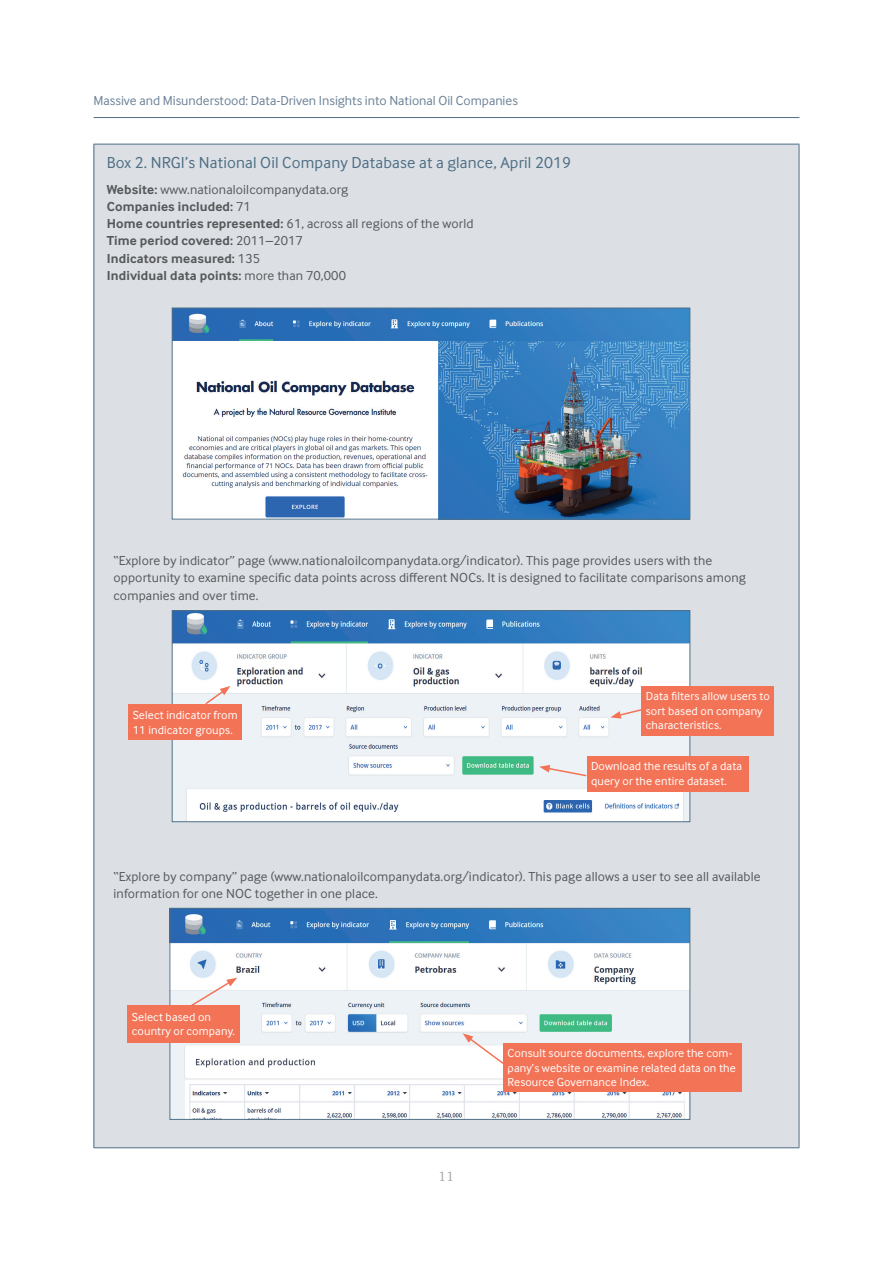
<style>
.page{position:relative;width:893px;height:1263px;background:#fff}
.page>*{position:absolute;margin:0;border:0;box-sizing:border-box;transform-origin:0 0}
.t1{font:16.5px "Inter Face";letter-spacing:.01em;color:#4f6f85}
.t2{font:13.5px/17.2px "Inter Face";letter-spacing:.01em;color:#57585a}
.t3{font:700 13.5px/17.2px "Inter Face";letter-spacing:.01em;color:#57585a}
.t4{font:13.5px "Inter Face";color:#6d8297}
.t5{font:13.5px "DTL Documenta T";color:#a8a9ad}
.t6{font:12px/14.4px "Inter Face";letter-spacing:.01em;color:#fff}
.s1{font-weight:400}
</style>
<div class="page">
<hr style="left:94px;top:117px;width:705px;height:1px;background:#4f6f85">
<div style="left:94px;top:144px;width:705px;height:1004px;background:#dce0e5"></div>
<hr style="left:94px;top:144px;width:705px;height:1px;background:#4f6f85">
<hr style="left:94px;top:144px;width:1px;height:1003px;background:#4f6f85">
<hr style="left:799px;top:144px;width:1px;height:1003px;background:#4f6f85">
<hr style="left:94px;top:1147px;width:705px;height:1px;background:#4f6f85">
<img style="left:174px;top:310px;width:514px;height:207px">
<div style="left:172px;top:308px;width:518px;height:211px;border:1px solid #4f6f85"></div>
<svg style="left:174px;top:612px;width:514px;height:208px;background:#ceddea"></svg>
<div style="left:172px;top:610px;width:518px;height:212px;border:1px solid #4f6f85"></div>
<div style="left:587px;top:756px;width:161px;height:35px;background:#f37356"></div>
<div style="left:128px;top:704px;width:114px;height:36px;background:#f37356"></div>
<div style="left:642px;top:686px;width:132px;height:49px;background:#f37356"></div>
<svg style="left:172px;top:910px;width:516px;height:208px;background:#cdddea"></svg>
<div style="left:170px;top:908px;width:520px;height:212px;border:1px solid #4f6f85"></div>
<div style="left:128px;top:1005px;width:112px;height:38px;background:#f37356"></div>
<div style="left:503px;top:1043px;width:239px;height:48px;background:#f37356"></div>
<svg style="left:204px;top:686px;width:26px;height:18px"></svg>
<svg style="left:610px;top:707px;width:32px;height:12px"></svg>
<svg style="left:539px;top:765px;width:48px;height:12px"></svg>
<svg style="left:183px;top:978px;width:54px;height:27px"></svg>
<svg style="left:463px;top:1033px;width:48px;height:36px;background:#f7e1dd"></svg>
<p class="t4" style="left:94px;top:93px;width:426px">Massive and Misunderstood: Data-Driven Insights into National Oil Companies</p>
<p class="t1" style="left:107px;top:153px;width:466px">Box 2. NRGI’s National Oil Company Database at a glance, April 2019</p>
<p class="t3" style="left:107px;top:180px;width:368px">Website: <span class="s1">www.nationaloilcompanydata.org<br></span>Companies included: <span class="s1">71<br></span>Home countries represented: <span class="s1">61, across all regions of the world </span>Time period covered: <span class="s1">2011–2017<br></span>Indicators measured: <span class="s1">135<br></span>Individual data points: <span class="s1">more than 70,000</span></p>
<p class="t2" style="left:114px;top:552px;width:634px">“Explore by indicator” page (www.nationaloilcompanydata.org/indicator). This page provides users with the opportunity to examine specific data points across different NOCs. It is designed to facilitate comparisons among companies and over time.</p>
<p class="t6" style="left:133px;top:708px;width:106px">Select indicator from<br>11 indicator groups.</p>
<p class="t6" style="left:646px;top:689px;width:126px">Data filters allow users to sort based on company characteristics.</p>
<p class="t6" style="left:591px;top:759px;width:152px">Download the results of a data query or the entire dataset.</p>
<p class="t2" style="left:114px;top:867px;width:649px">“Explore by company” page (www.nationaloilcompanydata.org/indicator). This page allows a user to see all available information for one NOC together in one place.</p>
<p class="t6" style="left:132px;top:1009px;width:105px">Select based on country or company.</p>
<p class="t5" style="left:438px;top:1168px;width:18px">11</p>
<p class="t6" style="left:508px;top:1046px;width:230px">Consult source documents, explore the com&shy;pany’s website or examine related data on the<br>Resource Governance Index.</p>
</div>
